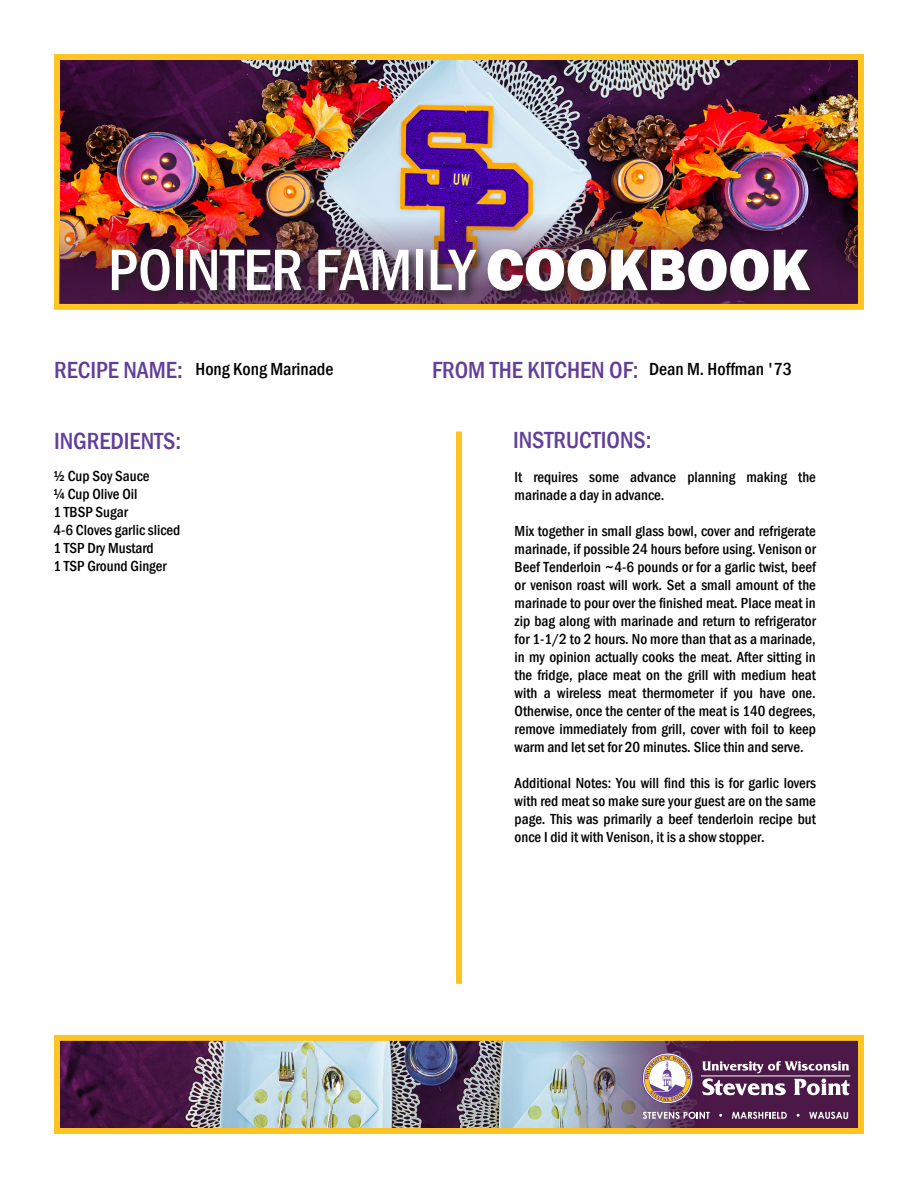
<style>
.page{position:relative;width:918px;height:1188px;background:#fff}
.page>*{position:absolute;margin:0;border:0;box-sizing:border-box;transform-origin:0 0}
.t1{font:500 condensed 60.6px "Franklin Gothic";color:#fff}
.t2{font:500 condensed 24px "Franklin Gothic";color:#623e99}
.t3{font:500 condensed 18px "Franklin Gothic";color:#000}
.t4{font:500 condensed 15px/18px "Franklin Gothic";color:#000}
.t5{font:700 9.6px "Century Gothic";color:#fff}
.s1{font-weight:800;font-stretch:normal}
</style>
<div class="page">
<img style="left:61px;top:61px;width:796px;height:126px">
<div style="left:54px;top:54px;width:810px;height:256px;border:6px solid #fec422"></div>
<img style="left:60px;top:187px;width:798px;height:117px">
<img style="left:61px;top:1042px;width:494px;height:85px">
<div style="left:54px;top:1035px;width:810px;height:99px;border:6px solid #fec422"></div>
<svg style="left:555px;top:1041px;width:302px;height:87px"></svg>
<div style="left:109px;top:246px;width:712px;height:57px;background:#231f20;opacity:.75"></div>
<svg style="left:702px;top:1061px;width:148px;height:35px"></svg>
<svg style="left:642px;top:1053px;width:51px;height:51px"></svg>
<svg style="left:643px;top:1112px;width:67px;height:7px"></svg>
<svg style="left:732px;top:1112px;width:55px;height:7px"></svg>
<svg style="left:809px;top:1112px;width:33px;height:7px"></svg>
<hr style="left:701px;top:1076px;width:149px;height:1px;background:#fff">
<div style="left:456px;top:432px;width:6px;height:552px;background:#fec422"></div>
<p class="t1" style="left:108px;top:230px;width:704px">POINTER FAMILY <span class="s1">COOKBOOK</span></p>
<h2 class="t2" style="left:54px;top:354px;width:130px">RECIPE NAME:</h2>
<p class="t2" style="left:432px;top:354px;width:208px">FROM THE KITCHEN OF:</p>
<p class="t3" style="left:196px;top:357px;width:139px">Hong Kong Marinade</p>
<p class="t3" style="left:649px;top:357px;width:144px">Dean M. Hoffman '73</p>
<h2 class="t2" style="left:54px;top:425px;width:129px">INGREDIENTS:</h2>
<p class="t4" style="left:53px;top:466px;width:129px">½ Cup Soy Sauce<br>¼ Cup Olive Oil<br>1 TBSP Sugar<br>4-6 Cloves garlic sliced<br>1 TSP Dry Mustard<br>1 TSP Ground Ginger</p>
<h2 class="t2" style="left:513px;top:425px;width:140px">INSTRUCTIONS:</h2>
<p class="t4" style="left:515px;top:468px;width:303px">It requires some advance planning making the marinade a day in advance.</p>
<p class="t4" style="left:515px;top:522px;width:303px;text-align:justify">Mix together in small glass bowl, cover and refrigerate marinade, if possible 24 hours before using. Venison or Beef Tenderloin ~4-6 pounds or for a garlic twist, beef or venison roast will work. Set a small amount of the marinade to pour over the finished meat. Place meat in zip bag along with marinade and return to refrigerator for 1-1/2 to 2 hours. No more than that as a marinade, in my opinion actually cooks the meat. After sitting in the fridge, place meat on the grill with medium heat with a wireless meat thermometer if you have one.<br>Otherwise, once the center of the meat is 140 degrees, remove immediately from grill, cover with foil to keep warm and let set for 20 minutes. Slice thin and serve.</p>
<p class="t4" style="left:515px;top:774px;width:303px;text-align:justify">Additional Notes: You will find this is for garlic lovers with red meat so make sure your guest are on the same page. This was primarily a beef tenderloin recipe but once I did it with Venison, it is a show stopper.</p>
<p class="t5" style="left:843px;top:1108px;width:8px">U</p>
</div>
